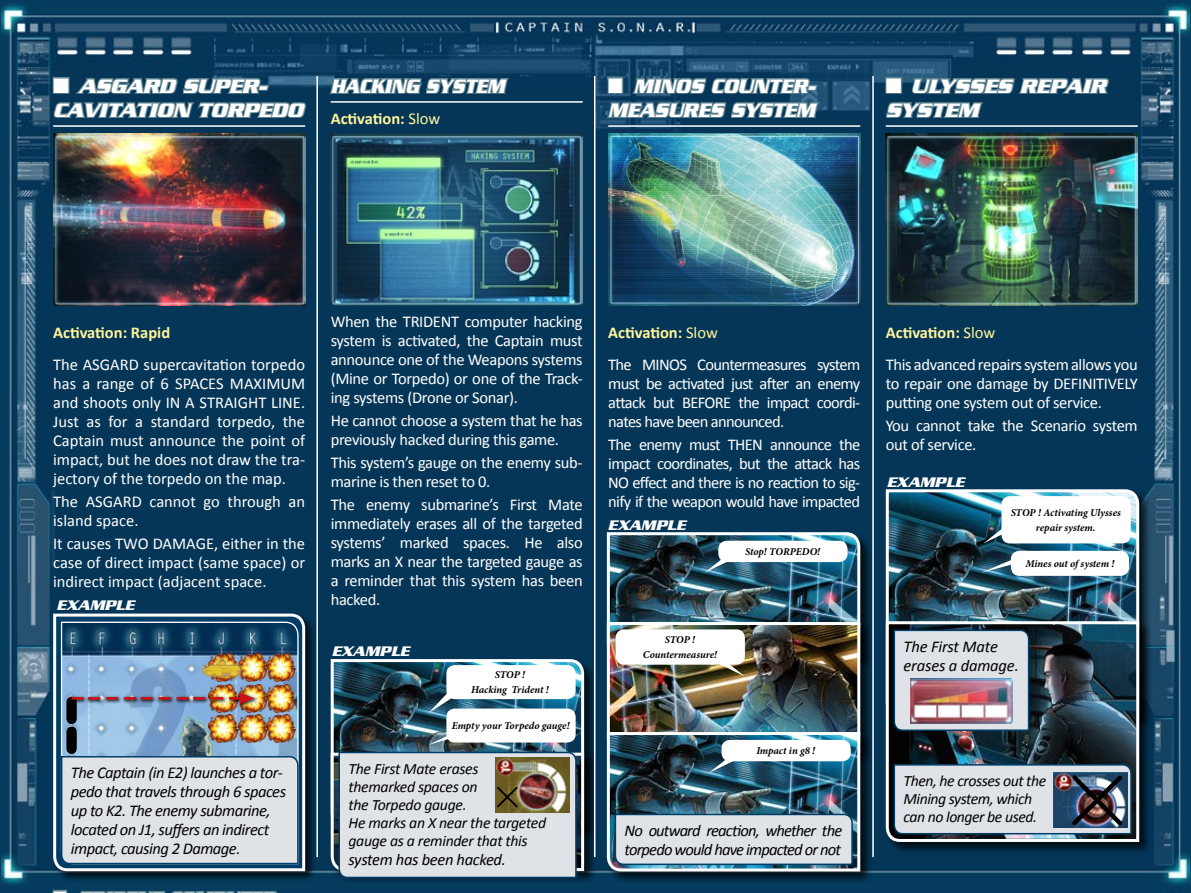
<style>
.page{position:relative;width:1191px;height:893px;background:#fff}
.page>*{position:absolute;margin:0;border:0;box-sizing:border-box;transform-origin:0 0}
.t1{font:italic 700 21px/24.2px "Serpentine";color:#fff}
.t2{font:italic 700 21px/24.2px "Serpentine";color:#fff;scale:.91 1}
.t3{font:italic 700 21px "Serpentine";color:#fff;scale:.85 1}
.t4{font:16.5px/18.9px "Calibri";letter-spacing:-.02em;color:#fff;text-align:justify}
.t5{font:italic 16.5px/18.9px "Calibri";letter-spacing:-.03em;color:#000}
.t6{font:italic 16.5px/18.9px "Calibri";letter-spacing:-.05em;color:#000}
.t7{font:16.5px/31.8px "Calibri";letter-spacing:-.04em;color:#fff}
.t8{font:16.5px/18.9px "Calibri";color:#fff}
.t9{font:700 16.5px "Calibri";color:#fff59a}
.t10{font:italic 16.5px/18.9px "Calibri";letter-spacing:-.01em;color:#000}
.t11{font:italic 15.75px/18.1px "Calibri";letter-spacing:-.02em;color:#000}
.t12{font:italic 700 15px "Serpentine";color:#fff}
.t13{font:italic 700 10.5px/15px "Minion Pro";letter-spacing:-.005em;color:#000;text-align:center}
.s1{font-weight:400}
.s2{font-weight:700;color:#fff59a}
.s3{color:#fff59a}
</style>
<div class="page">
<img style="left:2px;top:0;width:1187px;height:893px">
<svg style="left:52px;top:73px;width:256px;height:68px;background:#29556e"></svg>
<hr style="left:331px;top:101px;width:252px;height:2px;background:#fff">
<svg style="left:327px;top:24px;width:184px;height:124px;background:#174665"></svg>
<hr style="left:608px;top:125px;width:252px;height:2px;background:#fff">
<svg style="left:604px;top:28px;width:218px;height:140px;background:#255370"></svg>
<hr style="left:885px;top:125px;width:252px;height:2px;background:#fff">
<svg style="left:884px;top:57px;width:227px;height:106px;background:#1d4b67"></svg>
<img style="left:885px;top:134px;width:252px;height:171px">
<img style="left:331px;top:134px;width:252px;height:171px">
<img style="left:608px;top:134px;width:252px;height:171px">
<div style="left:606px;top:531px;width:267px;height:141px;background:#000;opacity:.75"></div>
<div style="left:885px;top:488px;width:267px;height:243px;background:#000;opacity:.75"></div>
<img style="left:884px;top:488px;width:256px;height:132px">
<div style="left:330px;top:658px;width:267px;height:183px;background:#000;opacity:.75"></div>
<img style="left:329px;top:658px;width:256px;height:93px">
<div style="left:606px;top:621px;width:267px;height:145px;background:#000;opacity:.75"></div>
<div style="left:1001px;top:496px;width:129px;height:47px;background:#fff;border-radius:9px"></div>
<div style="left:1011px;top:551px;width:118px;height:25px;background:#fff;border-radius:9px"></div>
<div style="left:446px;top:708px;width:129px;height:34px;background:#fff;border-radius:9px"></div>
<svg style="left:983px;top:527px;width:24px;height:16px"></svg>
<svg style="left:428px;top:692px;width:33px;height:21px"></svg>
<svg style="left:428px;top:735px;width:33px;height:10px"></svg>
<svg style="left:981px;top:560px;width:32px;height:13px"></svg>
<div style="left:606px;top:731px;width:267px;height:154px;background:#000;opacity:.75"></div>
<img style="left:605px;top:531px;width:256px;height:342px">
<div style="left:885px;top:620px;width:267px;height:235px;background:#000;opacity:.75"></div>
<img style="left:884px;top:620px;width:256px;height:223px">
<div style="left:330px;top:752px;width:267px;height:132px;background:#000;opacity:.75"></div>
<svg style="left:892px;top:629px;width:138px;height:103px;background:#c0c9d0"></svg>
<img style="left:911px;top:679px;width:101px;height:44px">
<svg style="left:892px;top:763px;width:240px;height:72px;background:#aab2bb"></svg>
<hr style="left:872px;top:76px;width:1px;height:781px;background:#fff">
<hr style="left:594px;top:76px;width:1px;height:781px;background:#fff">
<hr style="left:316px;top:76px;width:2px;height:781px;background:#fff">
<svg style="left:329px;top:751px;width:256px;height:128px;background:#b9bdbe"></svg>
<div style="left:446px;top:665px;width:129px;height:34px;background:#fff;border-radius:9px"></div>
<div style="left:53px;top:613px;width:264px;height:269px;background:#000;opacity:.75"></div>
<svg style="left:52px;top:612px;width:255px;height:261px"></svg>
<svg style="left:60px;top:621px;width:239px;height:134px;background:#628aac"></svg>
<div style="left:66px;top:732px;width:11px;height:17px;background:#000"></div>
<div style="left:66px;top:702px;width:11px;height:17px;background:#000"></div>
<img style="left:209px;top:684px;width:87px;height:28px">
<img style="left:209px;top:654px;width:87px;height:28px">
<img style="left:209px;top:714px;width:87px;height:28px">
<img style="left:200px;top:657px;width:43px;height:22px">
<div style="left:70px;top:691px;width:189px;height:17px;background:#000;opacity:.75"></div>
<img style="left:72px;top:693px;width:183px;height:11px">
<svg style="left:53px;top:755px;width:246px;height:138px;background:#adbcc6"></svg>
<img style="left:53px;top:134px;width:252px;height:171px">
<p class="t1" style="left:53px;top:74px;width:252px">■ ASGARD SUPER-<br>CAVITATION TORPEDO</p>
<p class="t3" style="left:331px;top:74px;width:206px">HACKING SYSTEM</p>
<p class="t9" style="left:331px;top:108px;width:111px">Activation: <span class="s1">Slow</span></p>
<p class="t2" style="left:608px;top:74px;width:230px">■ MINOS COUNTER-<br>MEASURES SYSTEM</p>
<p class="t1" style="left:885px;top:74px;width:222px">■ ULYSSES REPAIR<br>SYSTEM</p>
<p class="t9" style="left:53px;top:322px;width:119px">Activation: Rapid</p>
<p class="t4" style="left:53px;top:355px;width:253px">The ASGARD supercavitation torpedo has a range of 6 SPACES MAXIMUM and shoots only IN A STRAIGHT LINE.<br>Just as for a standard torpedo, the Captain must announce the point of impact, but he does not draw the tra&shy;jectory of the torpedo on the map.</p>
<p class="t8" style="left:53px;top:492px;width:253px">The ASGARD cannot go through an island space.</p>
<p class="t4" style="left:53px;top:534px;width:253px">It causes TWO DAMAGE, either in the case of direct impact (same space) or indirect impact (adjacent space.</p>
<p class="t12" style="left:57px;top:597px;width:79px">EXAMPLE</p>
<p class="t5" style="left:71px;top:763px;width:217px">The Captain (in E2) launches a tor&shy;pedo that travels through 6 spaces up to K2. The enemy submarine, located on J1, suffers an indirect impact, causing 2 Damage.</p>
<p class="t4" style="left:331px;top:312px;width:253px">When the TRIDENT computer hacking system is activated, the Captain must announce one of the Weapons systems (Mine or Torpedo) or one of the Track&shy;ing systems (Drone or Sonar).</p>
<p class="t4" style="left:331px;top:411px;width:253px">He cannot choose a system that he has previously hacked during this game.</p>
<p class="t4" style="left:331px;top:453px;width:253px">This system’s gauge on the enemy sub&shy;marine is then reset to 0.</p>
<p class="t4" style="left:331px;top:496px;width:253px">The enemy submarine’s First Mate immediately erases all of the targeted systems’ marked spaces. He also marks an X near the targeted gauge as a reminder that this system has been hacked.</p>
<p class="t12" style="left:332px;top:642px;width:79px">EXAMPLE</p>
<p class="t13" style="left:471px;top:667px;width:79px">STOP !<br>Hacking Trident !</p>
<p class="t13" style="left:452px;top:718px;width:119px">Empty your Torpedo gauge!</p>
<p class="t11" style="left:348px;top:759px;width:199px">The First Mate erases themarked spaces on<br>the Torpedo gauge.<br>He marks an X near the targeted gauge as a reminder that this</p>
<p class="t5" style="left:348px;top:849px;width:159px">system has been hacked.</p>
<p class="t7" style="left:608px;top:317px;width:253px"><span class="s2">Activation:</span> <span class="s3">Slow<br></span>The MINOS Countermeasures system</p>
<p class="t4" style="left:608px;top:374px;width:253px">must be activated just after an enemy attack but BEFORE the impact coordi&shy;nates have been announced.</p>
<p class="t4" style="left:608px;top:435px;width:253px">The enemy must THEN announce the impact coordinates, but the attack has NO effect and there is no reaction to sig&shy;nify if the weapon would have impacted</p>
<p class="t12" style="left:608px;top:516px;width:79px">EXAMPLE</p>
<p class="t13" style="left:745px;top:544px;width:77px">Stop! TORPEDO!</p>
<p class="t4" style="left:885px;top:317px;width:253px;line-height:31.8px"><span class="s2">Activation:</span> <span class="s3">Slow<br></span>This advanced repairs system allows you</p>
<p class="t4" style="left:885px;top:374px;width:253px">to repair one damage by DEFINITIVELY putting one system out of service.</p>
<p class="t4" style="left:885px;top:416px;width:253px">You cannot take the Scenario system out of service.</p>
<p class="t12" style="left:887px;top:474px;width:79px">EXAMPLE</p>
<p class="t13" style="left:1010px;top:505px;width:112px">STOP ! Activating Ulysses repair system.</p>
<p class="t13" style="left:1025px;top:556px;width:90px">Mines out of system !</p>
<p class="t13" style="left:643px;top:632px;width:76px">STOP !<br>Countermeasure!</p>
<p class="t10" style="left:903px;top:636px;width:117px">The First Mate erases a damage.</p>
<p class="t13" style="left:756px;top:743px;width:60px">Impact in g8 !</p>
<p class="t6" style="left:624px;top:820px;width:219px">No outward reaction, whether the torpedo would have impacted or not</p>
<p class="t11" style="left:903px;top:771px;width:144px">Then, he crosses out the<br>Mining system, which can no longer be used.</p>
</div>
